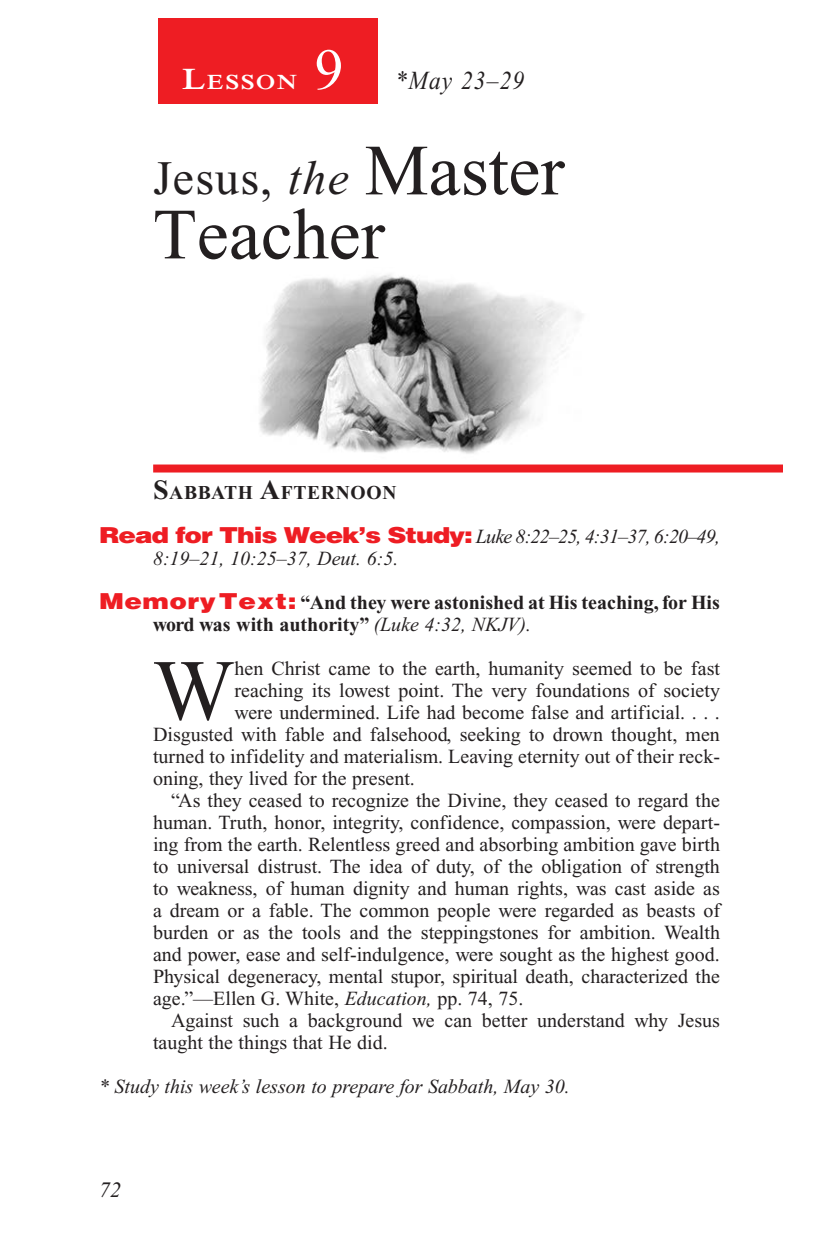
<style>
.page{position:relative;width:819px;height:1260px;background:#fff}
.page>*{position:absolute;margin:0;border:0;box-sizing:border-box;transform-origin:0 0}
.Body_Drop_Cap{font:86.4px "Times New Roman PS Std";color:#231f20}
.Lesson_Head_SA{font:72px "Times New Roman PS Std";color:#231f20}
.t1{font:58px "Times New Roman PS Std";color:#fff}
.Lesson_Head_SA-2{font:48px "Times New Roman PS Std";color:#231f20}
.Lesson_Dates{font:italic 26px "Times New Roman PS Std";letter-spacing:.05em;color:#231f20;scale:.9 1}
.t2{font:italic 22px "Times New Roman PS Std";color:#231f20}
.t3{font:600 21px "Times NRMT Std";letter-spacing:.07em;color:#fff;scale:1.1 1}
.Body{font:20px/22px "Times New Roman PS Std";color:#231f20;text-align:justify}
.Body_Drop_Cap-2{font:20px "Times New Roman PS Std";color:#231f20}
.Question{font:700 20px/22px "Times New Roman PS Std";color:#231f20}
.Question-2{font:italic 20px/22px "Times New Roman PS Std";letter-spacing:-.04em;color:#231f20}
.Question-3{font:italic 20px "Times New Roman PS Std";color:#231f20}
.Sabbath_Afternoon_He{font:700 19.6px "Times New Roman PS Std";letter-spacing:.035em;color:#231f20}
.s1{font-size:30px}
.s2{font-style:italic}
.s3{font-size:72px}
.s4{font-size:28px}
.s5{font-family:"Helvetica LT Std";font-weight:900;font-style:normal;font-size:22px;color:#ee1d23}
.s6{font-family:"Helvetica LT Std";font-weight:900;font-size:22px;color:#ee1d23}
.s7{font-weight:400;font-style:italic}
</style>
<div class="page">
<div style="left:158px;top:18px;width:220px;height:86px;background:#ee1d23"></div>
<div style="left:153px;top:465px;width:630px;height:8px;background:#ee1d23"></div>
<img style="left:259px;top:274px;width:323px;height:180px">
<p class="t3" style="left:182px;top:70px;width:106px"><span class="s1">L</span>ESSON</p>
<h3 class="t1" style="left:314px;top:38px;width:30px">9</h3>
<p class="Lesson_Dates" style="left:396px;top:66px;width:145px">*May 23–29</p>
<p class="Lesson_Head_SA-2" style="left:153px;top:152px;width:414px">Jesus, <span class="s2">the</span> <span class="s3">Master</span></p>
<p class="Lesson_Head_SA" style="left:153px;top:195px;width:234px">Teacher</p>
<p class="Sabbath_Afternoon_He" style="left:153px;top:482px;width:245px"><span class="s4">S</span>ABBATH <span class="s4">A</span>FTERNOON</p>
<p class="Question-2" style="left:153px;top:526px;width:569px;text-indent:-54px"><span class="s5">Read for This Week’s Study:</span> Luke 8:22–25, 4:31–37, 6:20–49,<br>8:19–21, 10:25–37, Deut. 6:5.</p>
<p class="Question" style="left:153px;top:592px;width:569px;text-indent:-54px"><span class="s6">MemoryText:</span> “And they were astonished at His teaching, for His word was with authority” <span class="s7">(Luke 4:32, NKJV).</span></p>
<p class="Body_Drop_Cap" style="left:153px;top:644px;width:83px">W</p>
<p class="Body_Drop_Cap-2" style="left:235px;top:658px;width:487px">hen Christ came to the earth, humanity seemed to be fast</p>
<p class="Body_Drop_Cap-2" style="left:235px;top:680px;width:487px">reaching its lowest point. The very foundations of society</p>
<p class="Body_Drop_Cap-2" style="left:235px;top:702px;width:487px">were undermined. Life had become false and artificial. . . .</p>
<p class="Body_Drop_Cap-2" style="left:153px;top:724px;width:568px">Disgusted with fable and falsehood, seeking to drown thought, men</p>
<p class="Body_Drop_Cap-2" style="left:153px;top:746px;width:568px">turned to infidelity and materialism. Leaving eternity out of their reck-</p>
<p class="Body_Drop_Cap-2" style="left:153px;top:768px;width:263px">oning, they lived for the present.</p>
<p class="Body" style="left:153px;top:790px;width:569px;text-indent:18px">“As they ceased to recognize the Divine, they ceased to regard the human. Truth, honor, integrity, confidence, compassion, were depart&shy;ing from the earth. Relentless greed and absorbing ambition gave birth to universal distrust. The idea of duty, of the obligation of strength to weakness, of human dignity and human rights, was cast aside as a dream or a fable. The common people were regarded as beasts of burden or as the tools and the steppingstones for ambition. Wealth and power, ease and self-indulgence, were sought as the highest good.<br>Physical degeneracy, mental stupor, spiritual death, characterized the age.”—Ellen G. White, <span class="s2">Education,</span> pp. 74, 75.</p>
<p class="Body" style="left:153px;top:1010px;width:568px;text-indent:18px">Against such a background we can better understand why Jesus taught the things that He did.</p>
<p class="Question-3" style="left:99px;top:1076px;width:472px">* Study this week’s lesson to prepare for Sabbath, May 30.</p>
<p class="t2" style="left:99px;top:1178px;width:23px">72</p>
</div>
